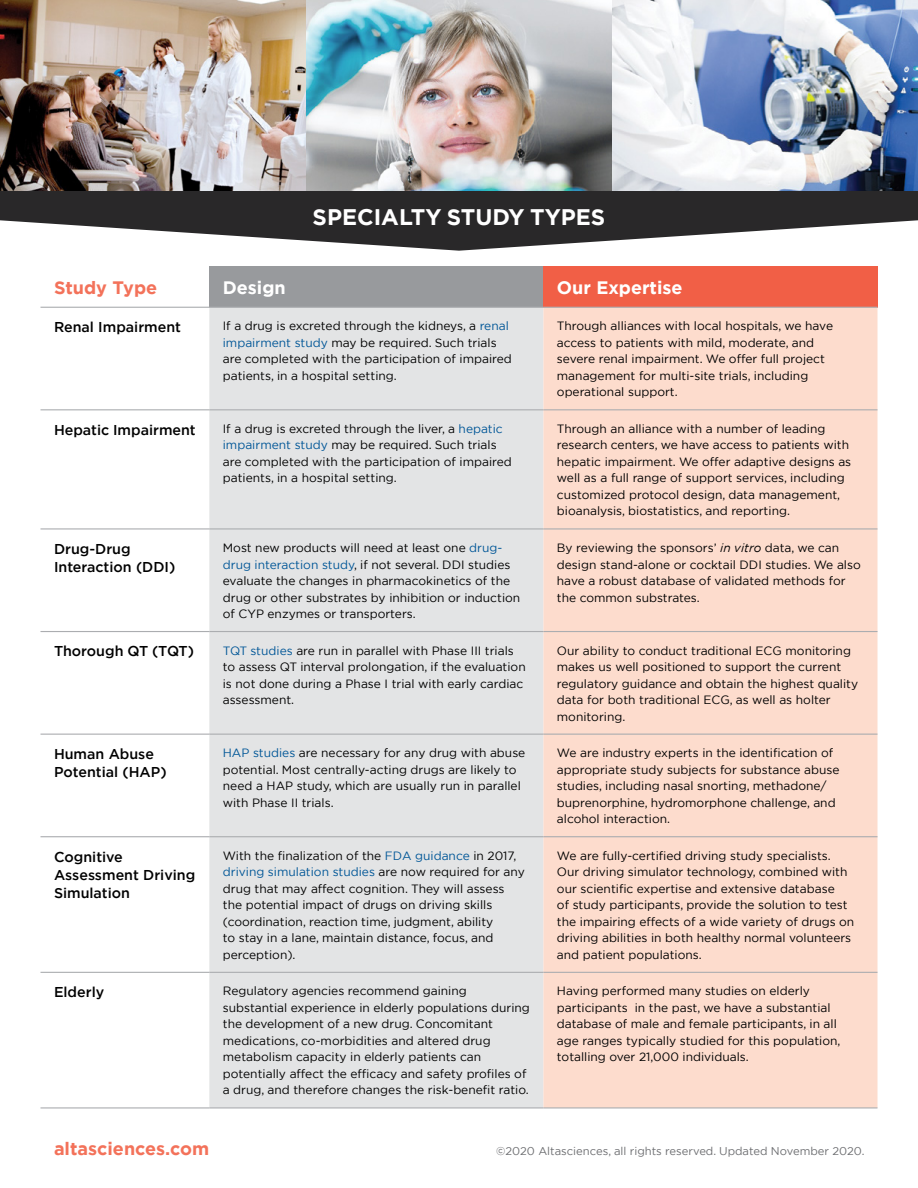
<style>
.page{position:relative;width:918px;height:1188px;background:#fff}
.page>*{position:absolute;margin:0;border:0;box-sizing:border-box;transform-origin:0 0}
.t1{font:700 22.5px "Gotham";color:#fff}
.t2{font:700 18px "Gotham";color:#f3725a}
.t3{font:700 18px "Gotham";color:#fff}
.t4{font:500 14.25px/18px "Gotham";color:#000}
.t5{font:12px/16.5px "Gotham";color:#000}
.t6{font:11.25px "Gotham";color:#6d6e71}
.s1{color:#005697}
.s2{font-style:italic}
</style>
<div class="page">
<svg style="left:0;top:190px;width:918px;height:61px;fill:#292829"></svg>
<img style="left:0;top:0;width:918px;height:190px">
<div style="left:209px;top:266px;width:334px;height:41px;background:#989a9d"></div>
<div style="left:543px;top:266px;width:335px;height:41px;background:#f15f46"></div>
<div style="left:209px;top:308px;width:334px;height:799px;background:#e3e4e5"></div>
<div style="left:543px;top:308px;width:335px;height:799px;background:#fddccd"></div>
<hr style="left:40px;top:528px;width:169px;height:2px;background:#abadb0">
<hr style="left:209px;top:528px;width:334px;height:2px;background:#abadb0">
<hr style="left:543px;top:528px;width:335px;height:2px;background:#abadb0">
<hr style="left:40px;top:631px;width:169px;height:1px;background:#abadb0">
<hr style="left:209px;top:631px;width:334px;height:1px;background:#abadb0">
<hr style="left:543px;top:631px;width:335px;height:1px;background:#abadb0">
<hr style="left:40px;top:734px;width:169px;height:1px;background:#abadb0">
<hr style="left:209px;top:734px;width:334px;height:1px;background:#abadb0">
<hr style="left:543px;top:734px;width:335px;height:1px;background:#abadb0">
<hr style="left:40px;top:836px;width:169px;height:1px;background:#abadb0">
<hr style="left:209px;top:836px;width:334px;height:1px;background:#abadb0">
<hr style="left:543px;top:836px;width:335px;height:1px;background:#abadb0">
<hr style="left:40px;top:972px;width:169px;height:1px;background:#abadb0">
<hr style="left:209px;top:972px;width:334px;height:1px;background:#abadb0">
<hr style="left:543px;top:972px;width:335px;height:1px;background:#abadb0">
<hr style="left:40px;top:1107px;width:169px;height:1px;background:#abadb0">
<hr style="left:209px;top:1107px;width:334px;height:1px;background:#abadb0">
<hr style="left:543px;top:1107px;width:335px;height:1px;background:#abadb0">
<hr style="left:40px;top:307px;width:169px;height:1px;background:#abadb0">
<hr style="left:209px;top:307px;width:334px;height:1px;background:#abadb0">
<hr style="left:543px;top:307px;width:335px;height:1px;background:#abadb0">
<hr style="left:40px;top:409px;width:169px;height:1px;background:#abadb0">
<hr style="left:209px;top:409px;width:334px;height:1px;background:#abadb0">
<hr style="left:543px;top:409px;width:335px;height:1px;background:#abadb0">
<h1 class="t1" style="left:313px;top:202px;width:294px">SPECIALTY STUDY TYPES</h1>
<h2 class="t2" style="left:54px;top:275px;width:105px">Study Type</h2>
<h2 class="t3" style="left:223px;top:275px;width:64px">Design</h2>
<h2 class="t3" style="left:557px;top:275px;width:127px">Our Expertise</h2>
<p class="t4" style="left:54px;top:318px;width:129px">Renal Impairment</p>
<p class="t5" style="left:223px;top:318px;width:291px">If a drug is excreted through the kidneys, a <span class="s1">renal impairment study</span> may be required. Such trials are completed with the participation of impaired patients, in a hospital setting.</p>
<p class="t5" style="left:557px;top:318px;width:278px">Through alliances with local hospitals, we have access to patients with mild, moderate, and severe renal impairment. We offer full project management for multi-site trials, including operational support.</p>
<p class="t4" style="left:54px;top:421px;width:143px">Hepatic Impairment</p>
<p class="t5" style="left:223px;top:420px;width:291px">If a drug is excreted through the liver, a <span class="s1">hepatic impairment study</span> may be required. Such trials are completed with the participation of impaired patients, in a hospital setting.</p>
<p class="t5" style="left:557px;top:420px;width:296px">Through an alliance with a number of leading research centers, we have access to patients with hepatic impairment. We offer adaptive designs as well as a full range of support services, including customized protocol design, data management, bioanalysis, biostatistics, and reporting.</p>
<p class="t4" style="left:54px;top:540px;width:123px">Drug-Drug<br>Interaction (DDI)</p>
<p class="t5" style="left:223px;top:539px;width:299px">Most new products will need at least one <span class="s1">drug&shy;drug interaction study</span>, if not several. DDI studies evaluate the changes in pharmacokinetics of the drug or other substrates by inhibition or induction of CYP enzymes or transporters.</p>
<p class="t5" style="left:557px;top:539px;width:305px">By reviewing the sponsors’ <span class="s2">in vitro</span> data, we can design stand-alone or cocktail DDI studies. We also have a robust database of validated methods for the common substrates.</p>
<p class="t4" style="left:54px;top:642px;width:142px">Thorough QT (TQT)</p>
<p class="t5" style="left:223px;top:642px;width:304px"><span class="s1">TQT studies</span> are run in parallel with Phase III trials to assess QT interval prolongation, if the evaluation is not done during a Phase I trial with early cardiac assessment.</p>
<p class="t5" style="left:557px;top:642px;width:303px">Our ability to conduct traditional ECG monitoring makes us well positioned to support the current regulatory guidance and obtain the highest quality data for both traditional ECG, as well as holter monitoring.</p>
<p class="t4" style="left:54px;top:745px;width:114px">Human Abuse<br>Potential (HAP)</p>
<p class="t5" style="left:223px;top:744px;width:304px"><span class="s1">HAP studies</span> are necessary for any drug with abuse potential. Most centrally-acting drugs are likely to need a HAP study, which are usually run in parallel with Phase II trials.</p>
<p class="t5" style="left:557px;top:744px;width:284px">We are industry experts in the identification of appropriate study subjects for substance abuse studies, including nasal snorting, methadone/ buprenorphine, hydromorphone challenge, and alcohol interaction.</p>
<p class="t4" style="left:54px;top:847px;width:143px">Cognitive<br>Assessment Driving<br>Simulation</p>
<p class="t5" style="left:223px;top:847px;width:304px">With the finalization of the <span class="s1">FDA guidance</span> in 2017, <span class="s1">driving simulation studies</span> are now required for any drug that may affect cognition. They will assess the potential impact of drugs on driving skills (coordination, reaction time, judgment, ability<br>to stay in a lane, maintain distance, focus, and perception).</p>
<p class="t5" style="left:557px;top:847px;width:299px">We are fully-certified driving study specialists.<br>Our driving simulator technology, combined with our scientific expertise and extensive database<br>of study participants, provide the solution to test the impairing effects of a wide variety of drugs on driving abilities in both healthy normal volunteers and patient populations.</p>
<p class="t4" style="left:54px;top:983px;width:52px">Elderly</p>
<p class="t5" style="left:223px;top:983px;width:309px">Regulatory agencies recommend gaining substantial experience in elderly populations during the development of a new drug. Concomitant medications, co-morbidities and altered drug metabolism capacity in elderly patients can potentially affect the efficacy and safety profiles of a drug, and therefore changes the risk-benefit ratio.</p>
<p class="t5" style="left:557px;top:983px;width:285px">Having performed many studies on elderly participants in the past, we have a substantial database of male and female participants, in all age ranges typically studied for this population, totalling over 21,000 individuals.</p>
<h2 class="t2" style="left:54px;top:1137px;width:157px">altasciences.com</h2>
<p class="t6" style="left:496px;top:1144px;width:370px">©2020 Altasciences, all rights reserved. Updated November 2020.</p>
</div>
